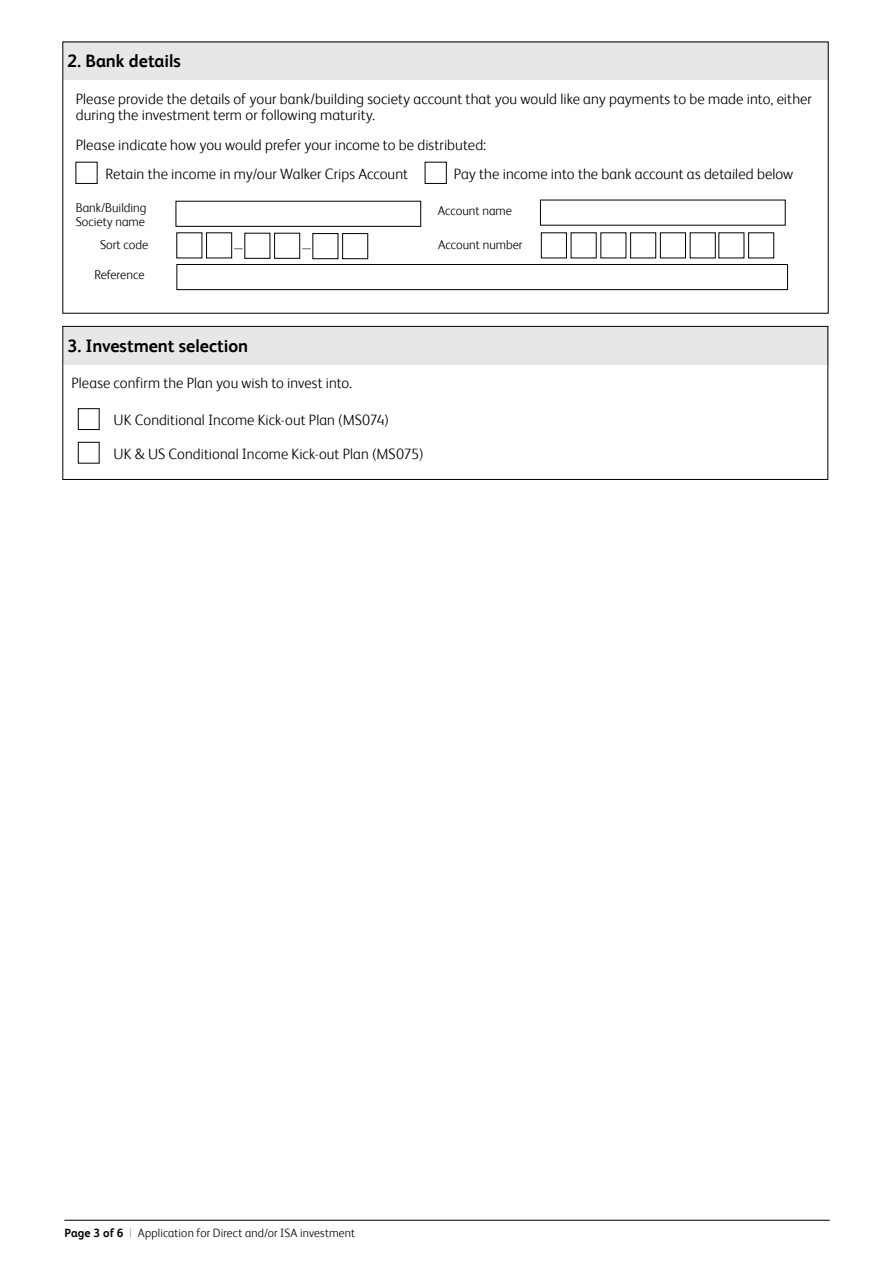
<style>
.page{position:relative;width:893px;height:1263px;background:#fff}
.page>*{position:absolute;margin:0;border:0;box-sizing:border-box;transform-origin:0 0}
.t1{font:700 18px "FS Albert";color:#000}
.t2{font:300 15px/16.5px "FS Albert";letter-spacing:.005em;color:#000}
.t3{font:300 12.75px/13.5px "FS Albert";color:#000}
.t4{font:300 12px "FS Albert";letter-spacing:.015em;color:#000}
.s1{font-weight:700}
.s2{color:#939598}
</style>
<div class="page">
<hr style="left:64px;top:1220px;width:766px;height:1px;background:#000">
<div style="left:63px;top:42px;width:765px;height:38px;background:#e6e7e8"></div>
<div style="left:176px;top:201px;width:245px;height:26px;border:1px solid #000"></div>
<div style="left:177px;top:264px;width:611px;height:26px;border:1px solid #000"></div>
<div style="left:206px;top:233px;width:26px;height:25px;border:1px solid #000"></div>
<div style="left:274px;top:233px;width:26px;height:25px;border:1px solid #000"></div>
<div style="left:313px;top:233px;width:25px;height:26px;border:1px solid #000"></div>
<div style="left:342px;top:233px;width:26px;height:26px;border:1px solid #000"></div>
<div style="left:541px;top:233px;width:26px;height:25px;border:1px solid #000"></div>
<div style="left:660px;top:233px;width:26px;height:25px;border:1px solid #000"></div>
<div style="left:63px;top:326px;width:766px;height:39px;background:#e6e7e8"></div>
<div style="left:78px;top:408px;width:21px;height:22px;border:1px solid #000"></div>
<div style="left:78px;top:442px;width:21px;height:21px;border:1px solid #000"></div>
<div style="left:63px;top:326px;width:765px;height:154px;border:1px solid #000"></div>
<p class="t1" style="left:67px;top:51px;width:115px">2. Bank details</p>
<p class="t2" style="left:76px;top:90px;width:738px">Please provide the details of your bank/building society account that you would like any payments to be made into, either during the investment term or following maturity.</p>
<p class="t2" style="left:105px;top:130px;width:382px;line-height:29.2px;text-indent:-30px">Please indicate how you would prefer your income to be distributed:<br>Retain the income in my/our Walker Crips Account</p>
<p class="t2" style="left:454px;top:165px;width:341px">Pay the income into the bank account as detailed below</p>
<p class="t3" style="left:76px;top:201px;width:72px">Bank/Building<br>Society name</p>
<p class="t3" style="left:438px;top:204px;width:76px">Account name</p>
<p class="t3" style="left:100px;top:238px;width:50px">Sort code</p>
<p class="t3" style="left:438px;top:238px;width:86px">Account number</p>
<p class="t3" style="left:95px;top:268px;width:51px">Reference</p>
<p class="t1" style="left:68px;top:335px;width:182px">3. Investment selection</p>
<p class="t2" style="left:71px;top:375px;width:282px">Please confirm the Plan you wish to invest into.</p>
<p class="t2" style="left:114px;top:412px;width:277px">UK Conditional Income Kick-out Plan (MS074)</p>
<p class="t2" style="left:114px;top:446px;width:311px">UK &amp; US Conditional Income Kick-out Plan (MS075)</p>
<p class="t4" style="left:64px;top:1226px;width:292px"><span class="s1">Page 3 of 6</span> <span class="s2">|</span> Application for Direct and/or ISA investment</p>
</div>
